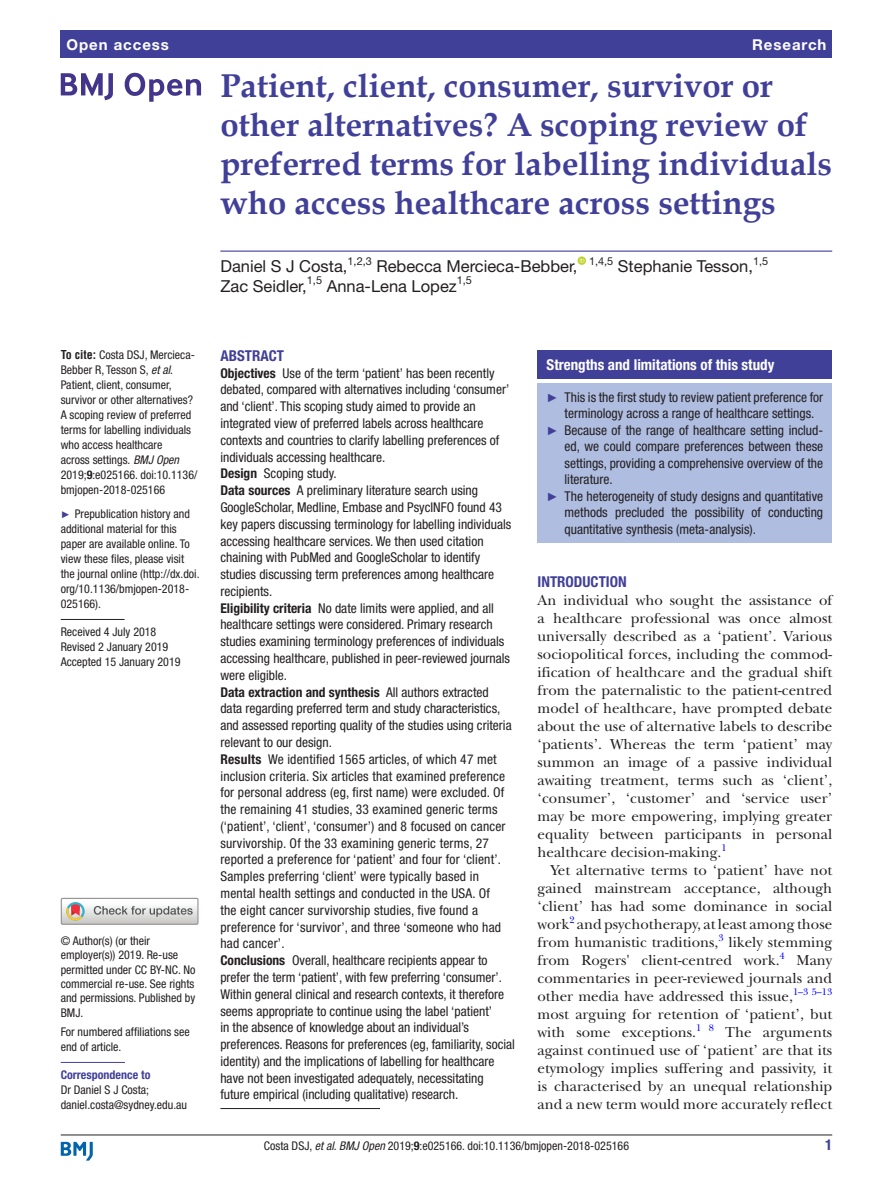
<style>
.page{position:relative;width:893px;height:1191px;background:#fff}
.page>*{position:absolute;margin:0;border:0;box-sizing:border-box;transform-origin:0 0}
.t1{font:700 33px/39px "Book Antiqua";color:#414099}
.t2{font:16.5px "Helvetica Neue LT Std";color:#231f20}
.t3{font:15px/18px "New Baskerville";color:#231f20;text-align:justify}
.t4{font:700 condensed 15px "Helvetica Neue LT Std";color:#fff}
.t5{font:700 condensed 15px "Helvetica Neue LT Std";color:#414099}
.t6{font:700 15px "Helvetica Neue LT Std";letter-spacing:.065em;color:#fff}
.t7{font:condensed 13.5px/16.8px "Helvetica Neue LT Std";color:#231f20}
.t8{font:condensed 12px/15px "Helvetica Neue LT Std";color:#231f20}
.t9{font:700 condensed 12px "Helvetica Neue LT Std";color:#414099}
.t10{font:10.95px "Helvetica Neue LT Std";color:#231f20}
.t11{font:9.9px "New Baskerville";color:#00f}
.s1{font-family:"Helvetica LT Std";font-weight:700}
.s2{font-style:italic}
.s3{font-weight:700}
.s4{font-family:"Arial";font-stretch:normal;font-size:9.75px;color:#414099}
.s5{font-family:"Arial";font-stretch:normal;font-size:12px;color:#414099}
</style>
<div class="page">
<hr style="left:61px;top:1134px;width:771px;height:1px;background:#231f20">
<svg style="left:61px;top:1141px;width:32px;height:19px"></svg>
<div style="left:61px;top:31px;width:771px;height:27px;background:#414099"></div>
<hr style="left:220px;top:250px;width:612px;height:2px;background:#414099">
<svg style="left:578px;top:256px;width:8px;height:9px"></svg>
<hr style="left:61px;top:619px;width:64px;height:1px;background:#231f20">
<hr style="left:61px;top:1062px;width:64px;height:1px;background:#414099">
<svg style="left:61px;top:73px;width:52px;height:27px"></svg>
<svg style="left:125px;top:73px;width:76px;height:29px"></svg>
<div style="left:61px;top:897px;width:138px;height:27px;border:1px solid #969090"></div>
<svg style="left:61px;top:898px;width:137px;height:26px"></svg>
<hr style="left:220px;top:1108px;width:160px;height:1px;background:#231f20">
<div style="left:538px;top:350px;width:294px;height:29px;background:#414099"></div>
<div style="left:538px;top:383px;width:294px;height:159px;background:#afbde1"></div>
<p class="t6" style="left:66px;top:35px;width:104px">Open access</p>
<p class="t6" style="left:752px;top:35px;width:76px">Research</p>
<h1 class="t1" style="left:220px;top:66px;width:613px">Patient, client, consumer, survivor or other alternatives? A scoping review of preferred terms for labelling individuals who access healthcare across settings</h1>
<p class="t2" style="left:220px;top:257px;width:129px">Daniel S J Costa,</p>
<p class="t10" style="left:348px;top:254px;width:26px">1,2,3</p>
<p class="t2" style="left:376px;top:257px;width:203px">Rebecca Mercieca-Bebber,</p>
<p class="t10" style="left:589px;top:254px;width:26px">1,4,5</p>
<p class="t2" style="left:618px;top:257px;width:137px">Stephanie Tesson,</p>
<p class="t10" style="left:753px;top:254px;width:17px">1,5</p>
<p class="t2" style="left:220px;top:276px;width:88px">Zac Seidler,</p>
<p class="t10" style="left:307px;top:274px;width:17px">1,5</p>
<p class="t2" style="left:327px;top:276px;width:132px">Anna-Lena Lopez</p>
<p class="t10" style="left:457px;top:274px;width:17px">1,5</p>
<p class="t8" style="left:61px;top:347px;width:138px"><span class="s1">To cite:</span> Costa DSJ, Mercieca-<br>Bebber R, Tesson S, <span class="s2">et al</span>.<br>Patient, client, consumer, survivor or other alternatives?<br>A scoping review of preferred terms for labelling individuals who access healthcare<br>across settings. <span class="s2">BMJ Open<br></span>2019;<span class="s3">9</span>:e025166. doi:10.1136/ bmjopen-2018-025166</p>
<p class="t8" style="left:61px;top:506px;width:140px"><span class="s4">►</span> Prepublication history and additional material for this paper are available online. To view these files, please visit the journal online (http://dx.doi. org/10.1136/bmjopen-2018-<br>025166).</p>
<p class="t8" style="left:61px;top:624px;width:121px">Received 4 July 2018<br>Revised 2 January 2019<br>Accepted 15 January 2019</p>
<p class="t8" style="left:61px;top:933px;width:136px;line-height:14.4px">© Author(s) (or their employer(s)) 2019. Re-use permitted under CC BY-NC. No commercial re-use. See rights and permissions. Published by<br>BMJ.</p>
<p class="t8" style="left:61px;top:1024px;width:130px">For numbered affiliations see end of article.</p>
<p class="t9" style="left:61px;top:1067px;width:91px">Correspondence to</p>
<p class="t8" style="left:61px;top:1082px;width:128px">Dr Daniel S J Costa; daniel.costa@sydney.edu.au</p>
<p class="t5" style="left:220px;top:346px;width:65px">Abstract</p>
<p class="t7" style="left:220px;top:364px;width:296px"><span class="s3">Objectives</span> Use of the term ‘patient’ has been recently debated, compared with alternatives including ‘consumer’ and ‘client’. This scoping study aimed to provide an integrated view of preferred labels across healthcare contexts and countries to clarify labelling preferences of individuals accessing healthcare.<br><span class="s3">Design</span> Scoping study.<br><span class="s3">Data sources</span> A preliminary literature search using GoogleScholar, Medline, Embase and PsycINFO found 43 key papers discussing terminology for labelling individuals accessing healthcare services. We then used citation chaining with PubMed and GoogleScholar to identify studies discussing term preferences among healthcare recipients.<br><span class="s3">Eligibility criteria</span> No date limits were applied, and all healthcare settings were considered. Primary research studies examining terminology preferences of individuals accessing healthcare, published in peer-reviewed journals were eligible.<br><span class="s3">Data extraction and synthesis</span> All authors extracted<br>data regarding preferred term and study characteristics, and assessed reporting quality of the studies using criteria relevant to our design.<br><span class="s3">Results</span> We identified 1565 articles, of which 47 met inclusion criteria. Six articles that examined preference for personal address (eg, first name) were excluded. Of the remaining 41 studies, 33 examined generic terms (‘patient’, ‘client’, ‘consumer’) and 8 focused on cancer survivorship. Of the 33 examining generic terms, 27 reported a preference for ‘patient’ and four for ‘client’.<br>Samples preferring ‘client’ were typically based in mental health settings and conducted in the USA. Of<br>the eight cancer survivorship studies, five found a preference for ‘survivor’, and three ‘someone who had had cancer’.<br><span class="s3">Conclusions</span> Overall, healthcare recipients appear to prefer the term ‘patient’, with few preferring ‘consumer’.<br>Within general clinical and research contexts, it therefore seems appropriate to continue using the label ‘patient’<br>in the absence of knowledge about an individual’s preferences. Reasons for preferences (eg, familiarity, social identity) and the implications of labelling for healthcare have not been investigated adequately, necessitating future empirical (including qualitative) research.</p>
<p class="t4" style="left:547px;top:355px;width:229px">Strengths and limitations of this study</p>
<p class="t7" style="left:547px;top:388px;width:278px"><span class="s5">►</span> This is the first study to review patient preference for</p>
<p class="t7" style="left:565px;top:405px;width:251px">terminology across a range of healthcare settings.</p>
<p class="t7" style="left:547px;top:421px;width:278px"><span class="s5">►</span> Because of the range of healthcare setting includ-</p>
<p class="t7" style="left:565px;top:438px;width:260px">ed, we could compare preferences between these</p>
<p class="t7" style="left:565px;top:454px;width:260px">settings, providing a comprehensive overview of the</p>
<p class="t7" style="left:565px;top:471px;width:50px">literature.</p>
<p class="t7" style="left:547px;top:487px;width:278px"><span class="s5">►</span> The heterogeneity of study designs and quantitative</p>
<p class="t7" style="left:565px;top:504px;width:260px">methods precluded the possibility of conducting</p>
<p class="t7" style="left:565px;top:520px;width:193px">quantitative synthesis (meta-analysis).</p>
<p class="t5" style="left:538px;top:573px;width:91px">Introduction</p>
<p class="t3" style="left:538px;top:591px;width:296px">An individual who sought the assistance of a healthcare professional was once almost universally described as a ‘patient’. Various sociopolitical forces, including the commod&shy;ification of healthcare and the gradual shift from the paternalistic to the patient-centred model of healthcare, have prompted debate about the use of alternative labels to describe ‘patients’. Whereas the term ‘patient’ may summon an image of a passive individual awaiting treatment, terms such as ‘client’, ‘consumer’, ‘customer’ and ‘service user’ may be more empowering, implying greater equality between participants in personal healthcare decision-making.</p>
<p class="t11" style="left:721px;top:841px;width:7px">1</p>
<p class="t3" style="left:538px;top:861px;width:296px;text-indent:14px">Yet alternative terms to ‘patient’ have not gained mainstream acceptance, although ‘client’ has had some dominance in social work</p>
<p class="t11" style="left:569px;top:913px;width:7px">2</p>
<p class="t3" style="left:538px;top:915px;width:296px;text-indent:39px">and psychotherapy, at least among those from humanistic traditions,</p>
<p class="t11" style="left:718px;top:931px;width:7px">3</p>
<p class="t3" style="left:538px;top:933px;width:296px;text-indent:191px">likely stemming from Rogers' client-centred work.</p>
<p class="t11" style="left:780px;top:949px;width:7px">4</p>
<p class="t3" style="left:538px;top:951px;width:296px;text-indent:259px">Many commentaries in peer-reviewed journals and other media have addressed this issue,</p>
<p class="t11" style="left:793px;top:985px;width:41px">1–3 5–13</p>
<p class="t3" style="left:538px;top:1005px;width:296px">most arguing for retention of ‘patient’, but with some exceptions.</p>
<p class="t11" style="left:696px;top:1021px;width:19px">1 8</p>
<p class="t3" style="left:538px;top:1023px;width:296px;text-indent:188px">The arguments against continued use of ‘patient’ are that its etymology implies suffering and passivity, it is characterised by an unequal relationship and a new term would more accurately reflect</p>
<p class="t8" style="left:264px;top:1137px;width:367px">Costa DSJ, <span class="s2">et al</span>. <span class="s2">BMJ Open</span> 2019;<span class="s3">9</span>:e025166. doi:10.1136/bmjopen-2018-025166</p>
<p class="t5" style="left:825px;top:1135px;width:9px">1</p>
</div>
